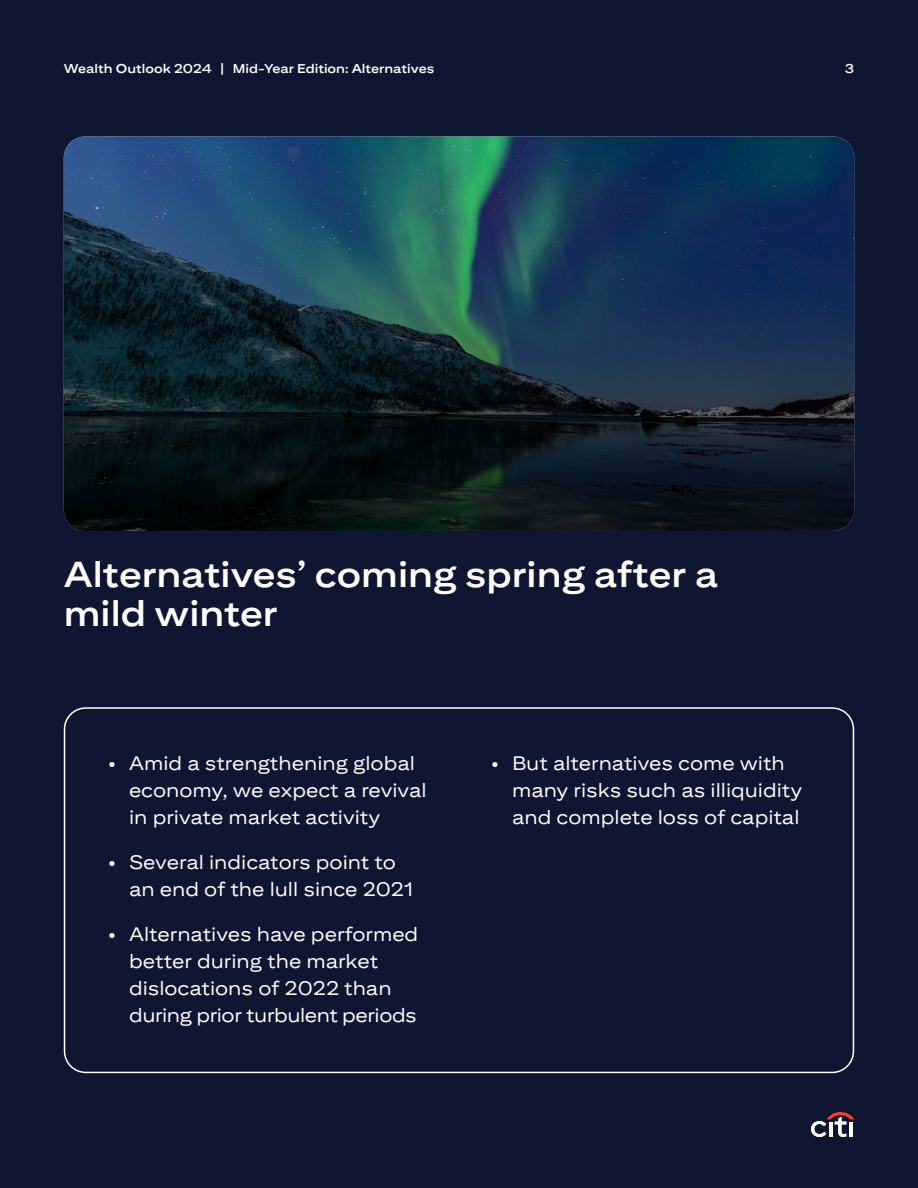
<style>
.page{position:relative;width:918px;height:1188px;background:#0f1632}
.page>*{position:absolute;margin:0;border:0;box-sizing:border-box;transform-origin:0 0}
.t1{font:700 36px/39px "Citi Sans Display";color:#fff}
.t2{font:19.5px/27px "Citi Sans Display";color:#fff}
.t3{font:700 12.75px "Citi Sans Display";color:#fff}
</style>
<div class="page">
<svg style="left:64px;top:136px;width:790px;height:395px;background:#143041"></svg>
<div style="left:64px;top:707px;width:790px;height:366px;border:2px solid #fff;border-radius:21px"></div>
<svg style="left:811px;top:1112px;width:43px;height:25px"></svg>
<p class="t3" style="left:64px;top:61px;width:372px">Wealth Outlook 2024 | Mid-Year Edition: Alternatives</p>
<p class="t3" style="left:845px;top:61px;width:11px">3</p>
<h1 class="t1" style="left:64px;top:554px;width:656px">Alternatives’ coming spring after a mild winter</h1>
<p class="t2" style="left:129px;top:750px;width:299px;text-indent:-21px">• Amid a strengthening global economy, we expect a revival in private market activity</p>
<p class="t2" style="left:129px;top:849px;width:286px;text-indent:-21px">• Several indicators point to an end of the lull since 2021</p>
<p class="t2" style="left:129px;top:921px;width:291px;text-indent:-21px">• Alternatives have performed better during the market dislocations of 2022 than during prior turbulent periods</p>
<p class="t2" style="left:512px;top:750px;width:292px;text-indent:-21px">• But alternatives come with many risks such as illiquidity and complete loss of capital</p>
</div>
